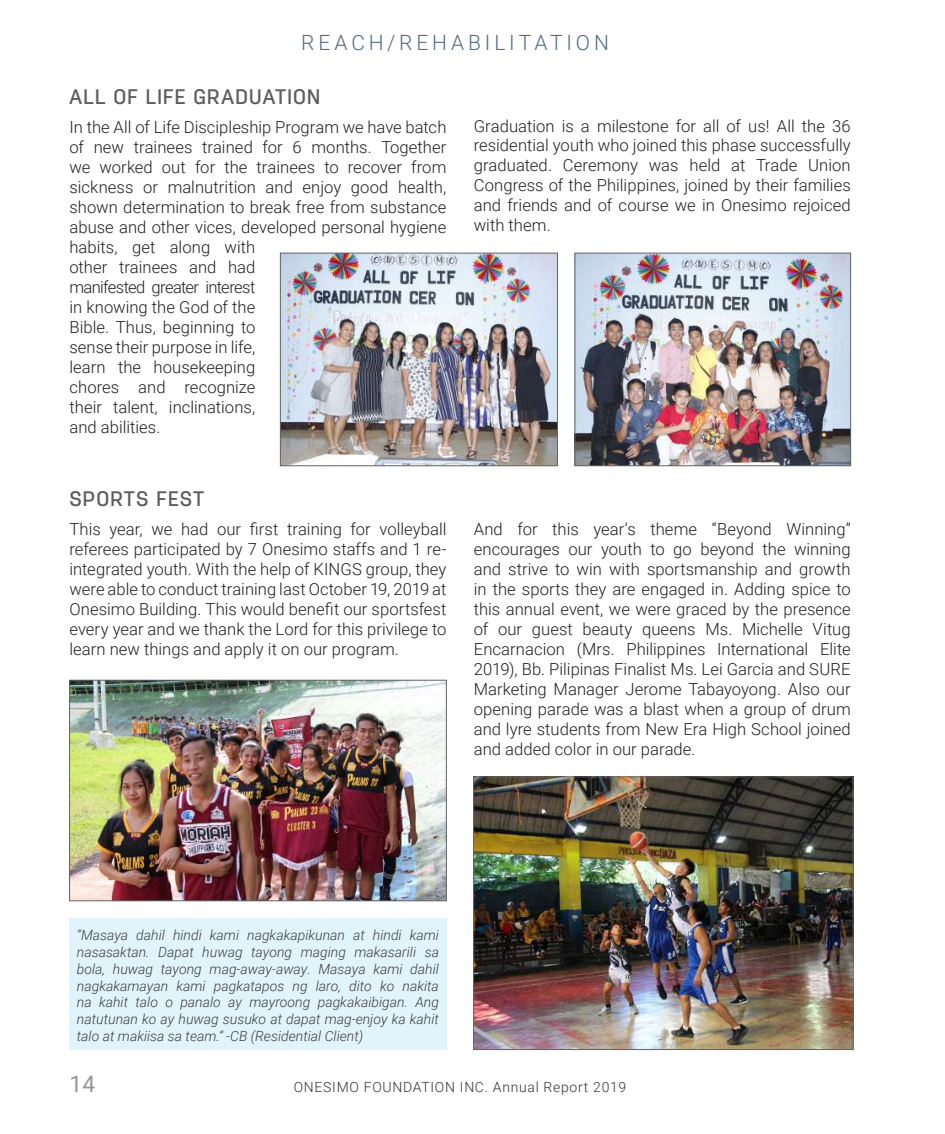
<style>
.page{position:relative;width:945px;height:1134px;background:#fff}
.page>*{position:absolute;margin:0;border:0;box-sizing:border-box;transform-origin:0 0}
.t1{font:22.75px "Roboto";color:#939598}
.t2{font:500 21px "Antartida";letter-spacing:.055em;color:#5d5d5d}
.t3{font:300 21px "Roboto";letter-spacing:.185em;color:#506b87}
.t4{font:300 16.62px/19.9px "Roboto";color:#231f20;text-align:justify}
.t5{font:italic 300 14px/16.8px "Roboto";color:#3e3e3f;text-align:justify}
.t6{font:300 14px "Roboto";letter-spacing:.05em;color:#343434}
</style>
<div class="page">
<div style="left:69px;top:918px;width:377px;height:132px;background:#e1f4fc"></div>
<img style="left:282px;top:255px;width:274px;height:209px">
<div style="left:280px;top:253px;width:278px;height:213px;border:1px solid #636366"></div>
<img style="left:71px;top:682px;width:374px;height:217px">
<div style="left:69px;top:680px;width:378px;height:221px;border:1px solid #636366"></div>
<img style="left:475px;top:779px;width:376px;height:269px">
<div style="left:473px;top:777px;width:380px;height:273px;border:1px solid #636366"></div>
<img style="left:577px;top:255px;width:272px;height:209px">
<div style="left:575px;top:253px;width:276px;height:213px;border:1px solid #636366"></div>
<p class="t3" style="left:301px;top:27px;width:309px">REACH/REHABILITATION</p>
<p class="t2" style="left:69px;top:84px;width:252px">ALL OF LIFE GRADUATION</p>
<p class="t4" style="left:69px;top:117px;width:379px;text-align:left">In the All of Life Discipleship Program we have batch of new trainees trained for 6 months. Together we worked out for the trainees to recover from sickness or malnutrition and enjoy good health, shown determination to break free from substance abuse and other vices, developed personal hygiene habits, get along with<br>other trainees and had<br>manifested greater interest<br>in knowing the God of the<br>Bible. Thus, beginning to<br>sense their purpose in life,<br>learn the housekeeping<br>chores and recognize<br>their talent, inclinations,<br>and abilities.</p>
<p class="t2" style="left:69px;top:487px;width:136px">SPORTS FEST</p>
<p class="t4" style="left:69px;top:519px;width:379px">This year, we had our first training for volleyball referees participated by 7 Onesimo staffs and 1 re&shy;integrated youth. With the help of KINGS group, they were able to conduct training last October 19, 2019 at Onesimo Building. This would benefit our sportsfest every year and we thank the Lord for this privilege to learn new things and apply it on our program.</p>
<p class="t4" style="left:474px;top:115px;width:379px">Graduation is a milestone for all of us! All the 36 residential youth who joined this phase successfully graduated. Ceremony was held at Trade Union Congress of the Philippines, joined by their families and friends and of course we in Onesimo rejoiced with them.</p>
<p class="t4" style="left:474px;top:519px;width:379px">And for this year’s theme “Beyond Winning” encourages our youth to go beyond the winning and strive to win with sportsmanship and growth in the sports they are engaged in. Adding spice to this annual event, we were graced by the presence of our guest beauty queens Ms. Michelle Vitug Encarnacion (Mrs. Philippines International Elite 2019), Bb. Pilipinas Finalist Ms. Lei Garcia and SURE Marketing Manager Jerome Tabayoyong. Also our opening parade was a blast when a group of drum and lyre students from New Era High School joined and added color in our parade.</p>
<p class="t5" style="left:77px;top:926px;width:364px">“Masaya dahil hindi kami nagkakapikunan at hindi kami nasasaktan. Dapat huwag tayong maging makasarili sa bola, huwag tayong mag-away-away. Masaya kami dahil nagkakamayan kami pagkatapos ng laro, dito ko nakita na kahit talo o panalo ay mayroong pagkakaibigan. Ang natutunan ko ay huwag susuko at dapat mag-enjoy ka kahit talo at makiisa sa team.” -CB (Residential Client)</p>
<h1 class="t1" style="left:69px;top:1068px;width:27px">14</h1>
<p class="t6" style="left:294px;top:1078px;width:334px">ONESIMO FOUNDATION INC. Annual Report 2019</p>
</div>
